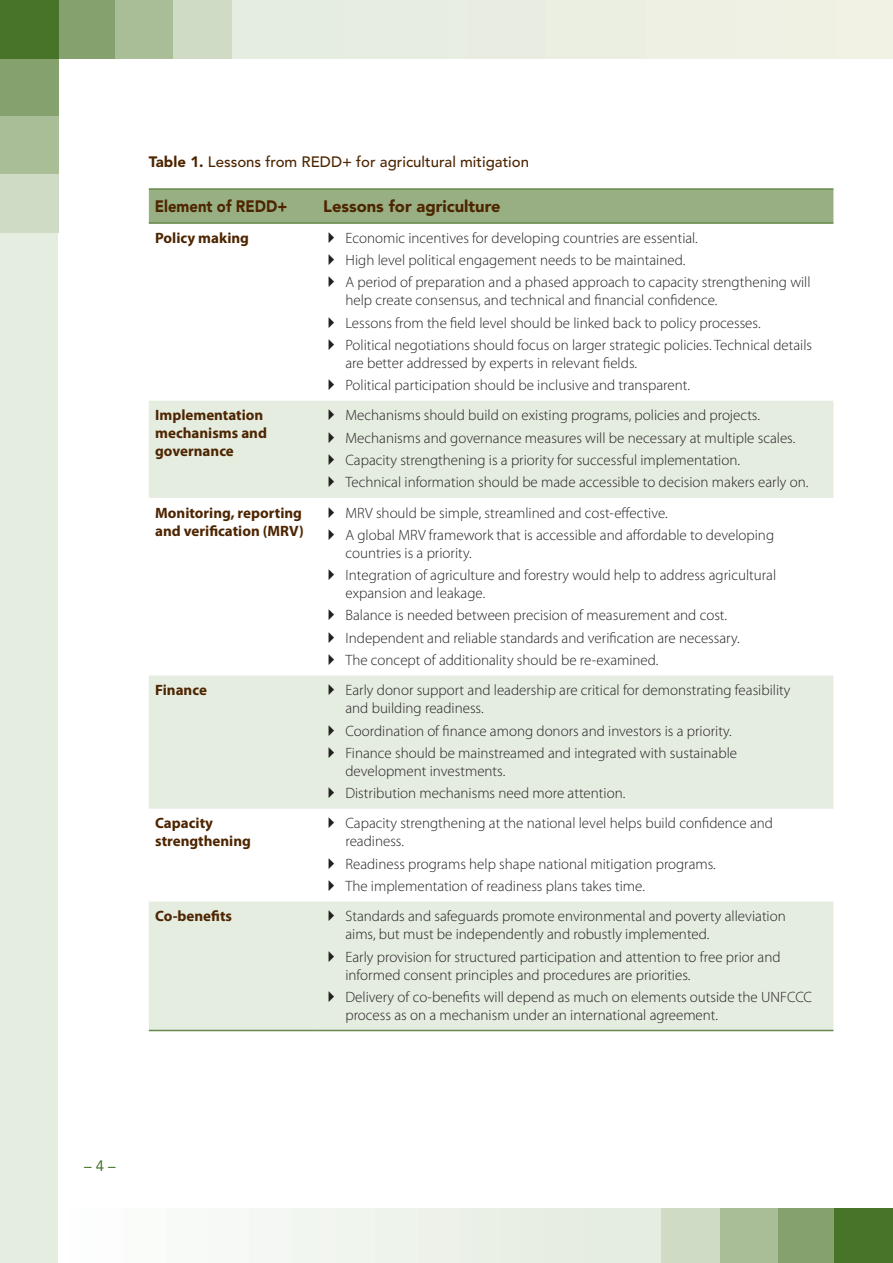
<style>
.page{position:relative;width:893px;height:1263px;background:#fff}
.page>*{position:absolute;margin:0;border:0;box-sizing:border-box;transform-origin:0 0}
.Heading_1{font:900 16.5px "Avenir LT Std";color:#4d2500}
.Heading_1-2{font:900 16.5px "Avenir LT Std";color:#4d2500;scale:.9 1}
.t1{font:300 15px/18px "Myriad Pro";color:#231f20}
.Body{font:700 15px/18px "Myriad Pro";color:#4d2500}
.Figure_heading{font:500 15px "Avenir LT Std";color:#4d2500}
.t2{font:15px "Avenir LT Std";color:#48742a}
.s1{font-weight:900}
</style>
<div class="page">
<div style="left:0;top:228px;width:58px;height:1035px;background:#e5ece0"></div>
<div style="left:289px;top:0;width:604px;height:58px;background:#ebefe2"></div>
<div style="left:603px;top:1208px;width:58px;height:55px;background:#e5ece0"></div>
<div style="left:58px;top:1208px;width:546px;height:55px;background:linear-gradient(to right,#feffff,#e5ece0)"></div>
<div style="left:777px;top:1208px;width:58px;height:55px;background:#85a26e"></div>
<div style="left:719px;top:1208px;width:58px;height:55px;background:#a9bd97"></div>
<div style="left:661px;top:1208px;width:58px;height:55px;background:#cfdbc5"></div>
<div style="left:835px;top:1208px;width:58px;height:55px;background:#48742a"></div>
<div style="left:232px;top:0;width:58px;height:58px;background:#e5ece0"></div>
<div style="left:58px;top:0;width:58px;height:58px;background:#85a26e"></div>
<div style="left:116px;top:0;width:58px;height:58px;background:#a9bd97"></div>
<div style="left:174px;top:0;width:58px;height:58px;background:#cfdbc5"></div>
<div style="left:0;top:58px;width:58px;height:58px;background:#85a26e"></div>
<div style="left:0;top:0;width:58px;height:58px;background:#48742a"></div>
<div style="left:0;top:116px;width:58px;height:58px;background:#a9bd97"></div>
<div style="left:0;top:174px;width:58px;height:58px;background:#cfdbc5"></div>
<div style="left:149px;top:190px;width:684px;height:32px;background:#98af83"></div>
<svg style="left:149px;top:401px;width:684px;height:629px;fill:#e5ece0"></svg>
<hr style="left:149px;top:222px;width:170px;height:2px;background:#65894a">
<hr style="left:319px;top:222px;width:514px;height:2px;background:#65894a">
<hr style="left:149px;top:188px;width:170px;height:2px;background:#65894a">
<hr style="left:319px;top:188px;width:514px;height:2px;background:#65894a">
<hr style="left:149px;top:1030px;width:170px;height:1px;background:#65894a">
<hr style="left:319px;top:1030px;width:514px;height:1px;background:#65894a">
<svg style="left:329px;top:409px;width:5px;height:11px"></svg>
<svg style="left:329px;top:432px;width:5px;height:11px"></svg>
<svg style="left:329px;top:454px;width:5px;height:11px"></svg>
<svg style="left:329px;top:476px;width:5px;height:11px"></svg>
<svg style="left:329px;top:507px;width:5px;height:11px"></svg>
<svg style="left:329px;top:529px;width:5px;height:11px"></svg>
<svg style="left:329px;top:569px;width:5px;height:11px"></svg>
<svg style="left:329px;top:609px;width:5px;height:11px"></svg>
<svg style="left:329px;top:632px;width:5px;height:11px"></svg>
<svg style="left:329px;top:654px;width:5px;height:11px"></svg>
<svg style="left:329px;top:684px;width:5px;height:11px"></svg>
<svg style="left:329px;top:724px;width:5px;height:11px"></svg>
<svg style="left:329px;top:747px;width:5px;height:11px"></svg>
<svg style="left:329px;top:787px;width:5px;height:11px"></svg>
<svg style="left:329px;top:817px;width:5px;height:11px"></svg>
<svg style="left:329px;top:858px;width:5px;height:11px"></svg>
<svg style="left:329px;top:880px;width:5px;height:11px"></svg>
<svg style="left:329px;top:910px;width:5px;height:11px"></svg>
<svg style="left:329px;top:950px;width:5px;height:11px"></svg>
<svg style="left:329px;top:991px;width:5px;height:11px"></svg>
<p class="Figure_heading" style="left:149px;top:153px;width:382px"><span class="s1">Table 1.</span> Lessons from REDD+ for agricultural mitigation</p>
<p class="Heading_1-2" style="left:155px;top:197px;width:149px">Element of REDD+</p>
<p class="Heading_1" style="left:323px;top:197px;width:179px">Lessons for agriculture</p>
<p class="Body" style="left:155px;top:228px;width:95px">Policy making</p>
<p class="t1" style="left:345px;top:229px;width:354px">Economic incentives for developing countries are essential.</p>
<p class="t1" style="left:345px;top:251px;width:341px">High level political engagement needs to be maintained.</p>
<p class="t1" style="left:345px;top:273px;width:467px">A period of preparation and a phased approach to capacity strengthening will help create consensus, and technical and financial confidence.</p>
<p class="t1" style="left:345px;top:313px;width:417px">Lessons from the field level should be linked back to policy processes.</p>
<p class="t1" style="left:345px;top:336px;width:468px">Political negotiations should focus on larger strategic policies. Technical details are better addressed by experts in relevant fields.</p>
<p class="t1" style="left:345px;top:376px;width:346px">Political participation should be inclusive and transparent.</p>
<p class="Body" style="left:155px;top:406px;width:113px">Implementation mechanisms and governance</p>
<p class="t1" style="left:345px;top:406px;width:416px">Mechanisms should build on existing programs, policies and projects.</p>
<p class="t1" style="left:345px;top:429px;width:451px">Mechanisms and governance measures will be necessary at multiple scales.</p>
<p class="t1" style="left:345px;top:451px;width:396px">Capacity strengthening is a priority for successful implementation.</p>
<p class="t1" style="left:345px;top:473px;width:464px">Technical information should be made accessible to decision makers early on.</p>
<p class="Body" style="left:155px;top:503px;width:150px">Monitoring, reporting and verification (MRV)</p>
<p class="t1" style="left:345px;top:503px;width:324px">MRV should be simple, streamlined and cost-effective.</p>
<p class="t1" style="left:345px;top:526px;width:430px">A global MRV framework that is accessible and affordable to developing countries is a priority.</p>
<p class="t1" style="left:345px;top:566px;width:432px">Integration of agriculture and forestry would help to address agricultural expansion and leakage.</p>
<p class="t1" style="left:345px;top:606px;width:383px">Balance is needed between precision of measurement and cost.</p>
<p class="t1" style="left:345px;top:628px;width:396px">Independent and reliable standards and verification are necessary.</p>
<p class="t1" style="left:345px;top:651px;width:315px">The concept of additionality should be re-examined.</p>
<p class="Body" style="left:155px;top:681px;width:53px">Finance</p>
<p class="t1" style="left:345px;top:681px;width:447px">Early donor support and leadership are critical for demonstrating feasibility and building readiness.</p>
<p class="t1" style="left:345px;top:721px;width:388px">Coordination of finance among donors and investors is a priority.</p>
<p class="t1" style="left:345px;top:744px;width:393px">Finance should be mainstreamed and integrated with sustainable development investments.</p>
<p class="t1" style="left:345px;top:784px;width:281px">Distribution mechanisms need more attention.</p>
<p class="Body" style="left:155px;top:814px;width:97px">Capacity strengthening</p>
<p class="t1" style="left:345px;top:814px;width:429px">Capacity strengthening at the national level helps build confidence and readiness.</p>
<p class="t1" style="left:345px;top:854px;width:372px">Readiness programs help shape national mitigation programs.</p>
<p class="t1" style="left:345px;top:877px;width:301px">The implementation of readiness plans takes time.</p>
<p class="Body" style="left:155px;top:907px;width:78px">Co-benefits</p>
<p class="t1" style="left:345px;top:907px;width:442px">Standards and safeguards promote environmental and poverty alleviation aims, but must be independently and robustly implemented.</p>
<p class="t1" style="left:345px;top:947px;width:437px">Early provision for structured participation and attention to free prior and informed consent principles and procedures are priorities.</p>
<p class="t1" style="left:345px;top:988px;width:468px">Delivery of co-benefits will depend as much on elements outside the UNFCCC process as on a mechanism under an international agreement.</p>
<p class="t2" style="left:84px;top:1157px;width:33px">– 4 –</p>
</div>
